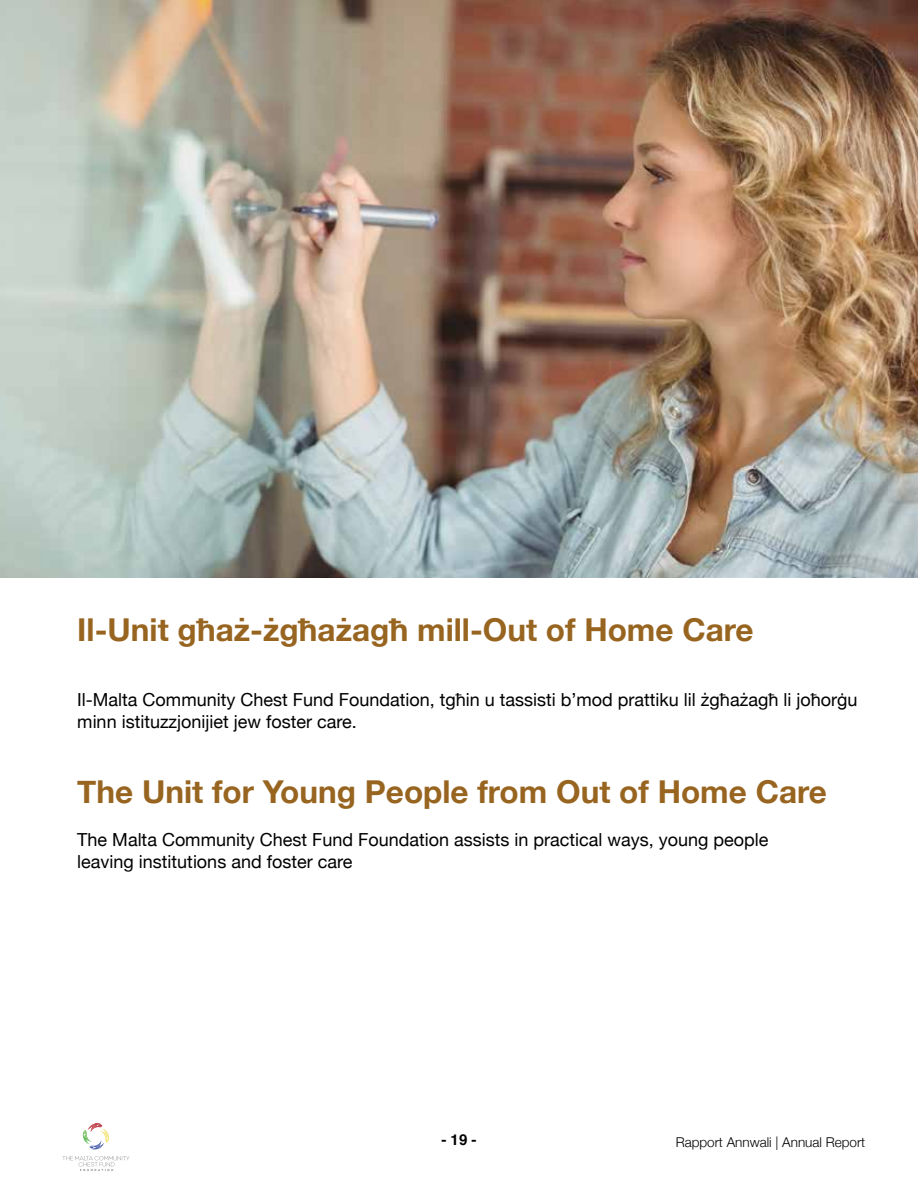
<style>
.page{position:relative;width:918px;height:1188px;background:#fff}
.page>*{position:absolute;margin:0;border:0;box-sizing:border-box;transform-origin:0 0}
.t1{font:700 31.5px "Helvetica Neue";color:#986521}
.t2{font:18px/21.6px "Helvetica Neue";color:#000}
.t3{font:700 15px "Helvetica";color:#000}
.t4{font:300 13.5px "Helvetica Neue";color:#000}
</style>
<div class="page">
<svg style="left:62px;top:1156px;width:68px;height:15px"></svg>
<svg style="left:83px;top:1123px;width:26px;height:27px"></svg>
<img style="left:0;top:0;width:918px;height:578px">
<h1 class="t1" style="left:77px;top:605px;width:678px">Il-Unit għaż-żgħażagħ mill-Out of Home Care</h1>
<p class="t2" style="left:77px;top:690px;width:782px">Il-Malta Community Chest Fund Foundation, tgħin u tassisti b’mod prattiku lil żgħażagħ li joħorġu minn istituzzjonijiet jew foster care.</p>
<h1 class="t1" style="left:77px;top:767px;width:751px">The Unit for Young People from Out of Home Care</h1>
<p class="t2" style="left:77px;top:830px;width:693px">The Malta Community Chest Fund Foundation assists in practical ways, young people leaving institutions and foster care</p>
<p class="t3" style="left:441px;top:1128px;width:37px">- 19 -</p>
<p class="t4" style="left:676px;top:1131px;width:191px">Rapport Annwali | Annual Report</p>
</div>
